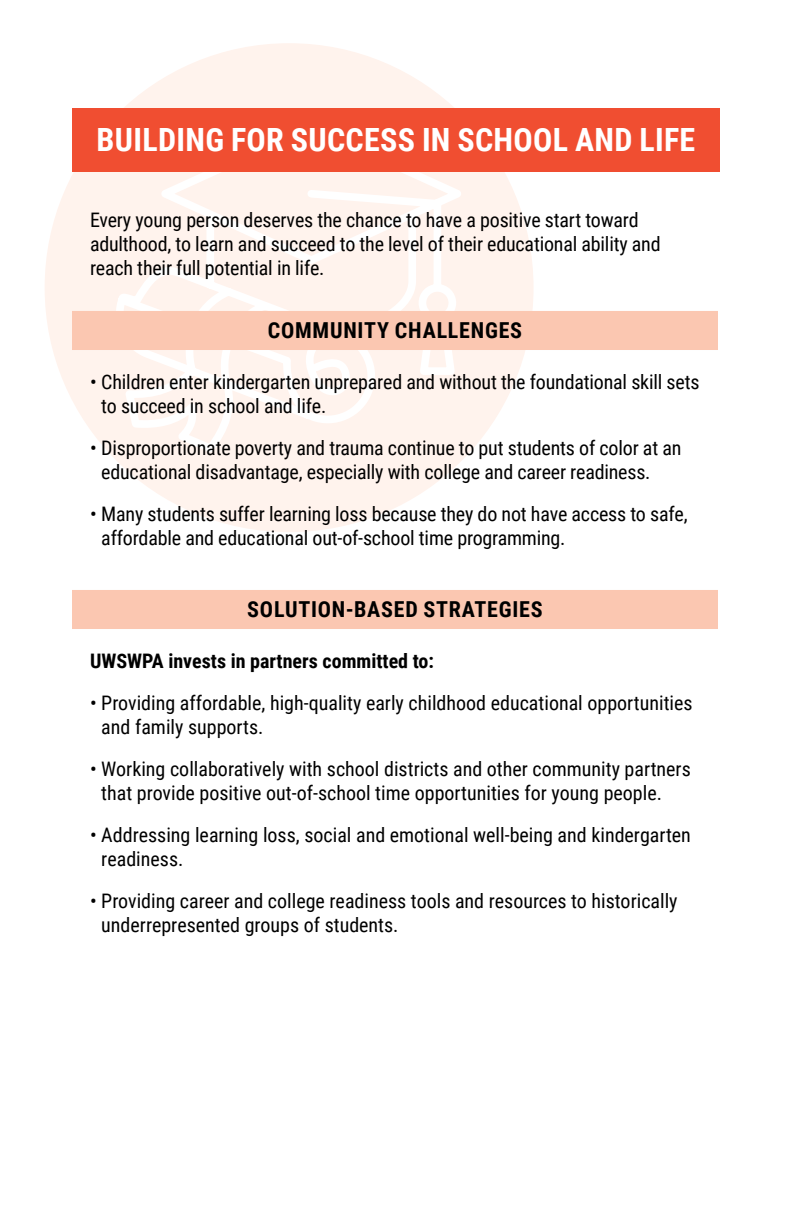
<style>
.page{position:relative;width:792px;height:1224px;background:#fff}
.page>*{position:absolute;margin:0;border:0;box-sizing:border-box;transform-origin:0 0}
.t1{font:700 32px "Roboto Condensed";letter-spacing:.01em;color:#fff}
.t2{font:700 22px "Roboto Condensed";letter-spacing:.035em;color:#000}
.t3{font:20px/24px "Roboto Condensed";letter-spacing:-.01em;color:#000}
.t4{font:700 20px "Roboto Condensed";color:#000}
</style>
<div class="page">
<div style="left:45px;top:43px;width:489px;height:489px;background:#fff3ed;border-radius:50%"></div>
<svg style="left:112px;top:171px;width:356px;height:140px"></svg>
<div style="left:72px;top:108px;width:648px;height:63px;background:#f04e31"></div>
<svg style="left:72px;top:311px;width:646px;height:318px"></svg>
<h1 class="t1" style="left:97px;top:117px;width:600px">BUILDING FOR SUCCESS IN SCHOOL AND LIFE</h1>
<p class="t3" style="left:90px;top:207px;width:572px">Every young person deserves the chance to have a positive start toward adulthood, to learn and succeed to the level of their educational ability and reach their full potential in life.</p>
<p class="t2" style="left:268px;top:315px;width:256px">COMMUNITY CHALLENGES</p>
<p class="t3" style="left:101px;top:369px;width:600px;text-indent:-11px">• Children enter kindergarten unprepared and without the foundational skill sets to succeed in school and life.</p>
<p class="t3" style="left:101px;top:435px;width:582px;text-indent:-11px">• Disproportionate poverty and trauma continue to put students of color at an educational disadvantage, especially with college and career readiness.</p>
<p class="t3" style="left:101px;top:501px;width:588px;text-indent:-11px">• Many students suffer learning loss because they do not have access to safe, affordable and educational out-of-school time programming.</p>
<p class="t2" style="left:247px;top:594px;width:297px">SOLUTION-BASED STRATEGIES</p>
<p class="t4" style="left:90px;top:647px;width:346px">UWSWPA invests in partners committed to:</p>
<p class="t3" style="left:101px;top:690px;width:593px;text-indent:-11px">• Providing affordable, high-quality early childhood educational opportunities and family supports.</p>
<p class="t3" style="left:101px;top:756px;width:591px;text-indent:-11px">• Working collaboratively with school districts and other community partners that provide positive out-of-school time opportunities for young people.</p>
<p class="t3" style="left:101px;top:822px;width:591px;text-indent:-11px">• Addressing learning loss, social and emotional well-being and kindergarten readiness.</p>
<p class="t3" style="left:101px;top:888px;width:578px;text-indent:-11px">• Providing career and college readiness tools and resources to historically underrepresented groups of students.</p>
</div>
